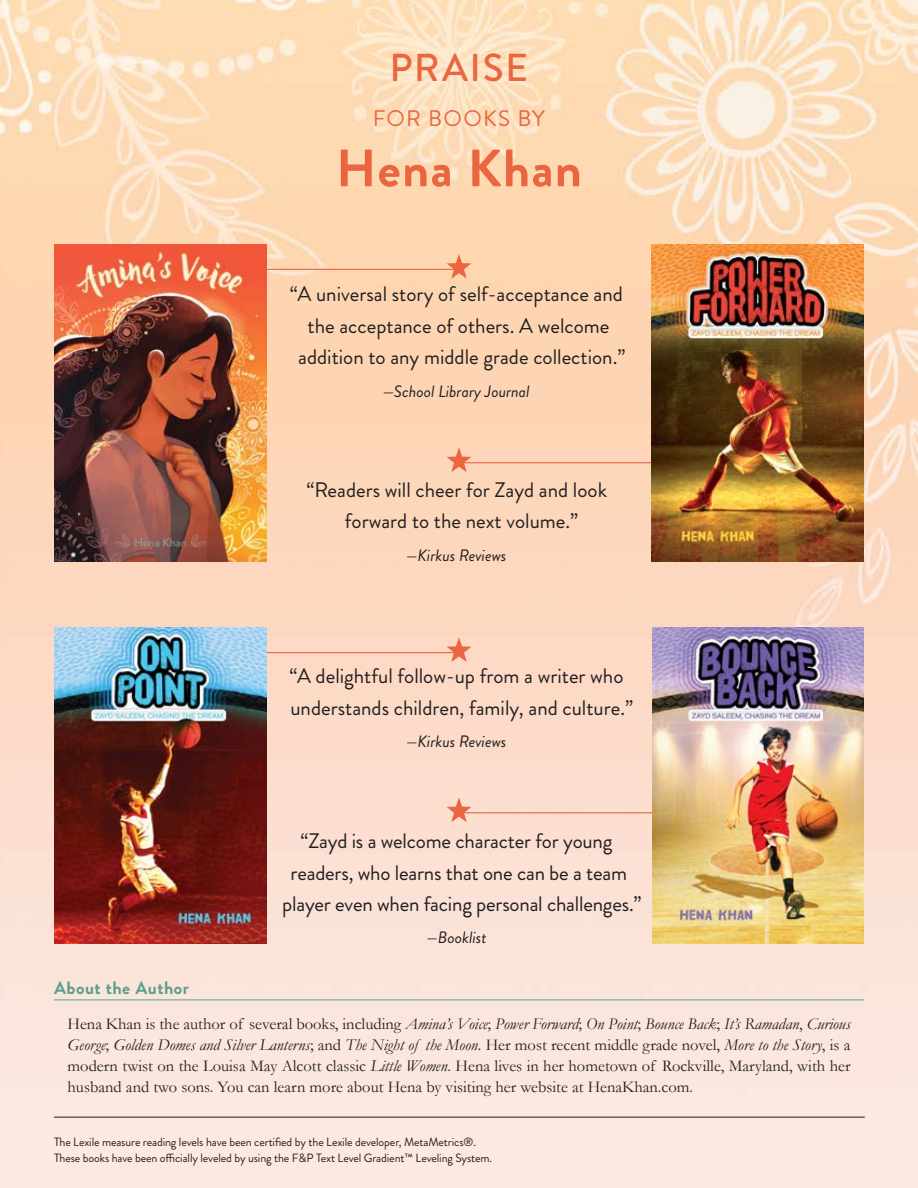
<style>
.page{position:relative;width:918px;height:1188px;background:#fff}
.page>*{position:absolute;margin:0;border:0;box-sizing:border-box;transform-origin:0 0}
.t1{font:700 52.5px "Brandon Grotesque";letter-spacing:.02em;color:#ea6641}
.t2{font:500 39px "Brandon Grotesque";letter-spacing:.04em;color:#ea6641}
.t3{font:22.5px "Brandon Grotesque";letter-spacing:.055em;color:#ea6641}
.t4{font:21px/31.5px "Brandon Grotesque";color:#231f20;text-align:center}
.t5{font:700 18px "Brandon Grotesque";letter-spacing:.025em;color:#5c9e8d}
.t6{font:16.5px/21px "Garamond";color:#231f20;text-align:justify}
.t7{font:italic 16.5px "Brandon Grotesque";color:#231f20}
.t8{font:12px/16.5px "Brandon Grotesque";letter-spacing:-.01em;color:#231f20}
.s1{font-style:italic}
</style>
<div class="page">
<img style="left:0;top:0;width:918px;height:1188px">
<hr style="left:54px;top:1000px;width:810px;height:1px;background:#5c9e8d">
<hr style="left:260px;top:269px;width:199px;height:1px;background:#ea6641">
<hr style="left:459px;top:462px;width:197px;height:1px;background:#ea6641">
<hr style="left:260px;top:652px;width:199px;height:1px;background:#ea6641">
<hr style="left:459px;top:812px;width:200px;height:1px;background:#ea6641">
<img style="left:54px;top:245px;width:213px;height:316px">
<img style="left:652px;top:245px;width:212px;height:316px">
<img style="left:54px;top:627px;width:213px;height:316px">
<img style="left:652px;top:627px;width:212px;height:316px">
<svg style="left:447px;top:254px;width:24px;height:25px"></svg>
<svg style="left:447px;top:447px;width:24px;height:25px"></svg>
<svg style="left:447px;top:637px;width:24px;height:25px"></svg>
<svg style="left:447px;top:797px;width:24px;height:25px"></svg>
<hr style="left:54px;top:1117px;width:811px;height:1px;background:#231f20">
<h2 class="t2" style="left:390px;top:41px;width:140px">PRAISE</h2>
<h3 class="t3" style="left:373px;top:103px;width:174px">FOR BOOKS BY</h3>
<h1 class="t1" style="left:336px;top:132px;width:247px">Hena Khan</h1>
<p class="t4" style="left:290px;top:279px;width:337px">“A universal story of self-acceptance and the acceptance of others. A welcome addition to any middle grade collection.”</p>
<p class="t7" style="left:382px;top:380px;width:149px">—School Library Journal</p>
<p class="t4" style="left:306px;top:474px;width:302px">“Readers will cheer for Zayd and look forward to the next volume.”</p>
<p class="t7" style="left:406px;top:544px;width:102px">—Kirkus Reviews</p>
<p class="t4" style="left:289px;top:661px;width:345px;text-align:left">“A delightful follow-up from a writer who understands children, family, and culture.”</p>
<p class="t7" style="left:406px;top:730px;width:102px">—Kirkus Reviews</p>
<p class="t4" style="left:282px;top:826px;width:361px">“Zayd is a welcome character for young readers, who learns that one can be a team player even when facing personal challenges.”</p>
<p class="t7" style="left:426px;top:926px;width:62px">—Booklist</p>
<p class="t5" style="left:54px;top:976px;width:136px">About the Author</p>
<p class="t6" style="left:68px;top:1013px;width:785px">Hena Khan is the author of several books, including <span class="s1">Amina’s Voice</span>; <span class="s1">Power Forward</span>; <span class="s1">On Point</span>; <span class="s1">Bounce Back</span>; <span class="s1">It’s Ramadan</span>, <span class="s1">Curious George</span>; <span class="s1">Golden Domes and Silver Lanterns</span>; and <span class="s1">The Night of the Moon</span>. Her most recent middle grade novel, <span class="s1">More to the Story</span>, is a modern twist on the Louisa May Alcott classic <span class="s1">Little Women</span>. Hena lives in her hometown of Rockville, Maryland, with her husband and two sons. You can learn more about Hena by visiting her website at HenaKhan.com.</p>
<p class="t8" style="left:54px;top:1133px;width:440px">The Lexile measure reading levels have been certified by the Lexile developer, MetaMetrics®.<br>These books have been officially leveled by using the F&amp;P Text Level Gradient™ Leveling System.</p>
</div>
